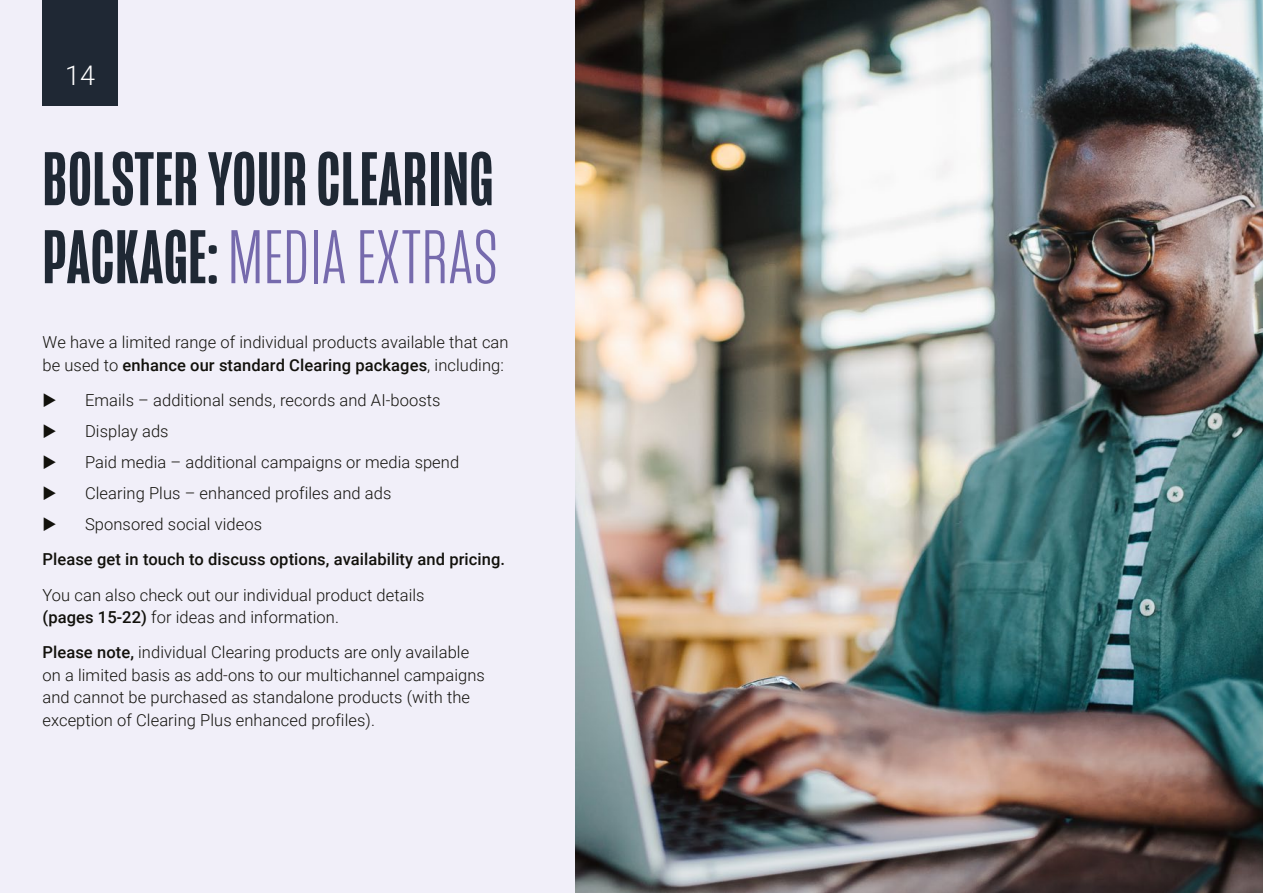
<style>
.page{position:relative;width:1263px;height:893px;background:#fff}
.page>*{position:absolute;margin:0;border:0;box-sizing:border-box;transform-origin:0 0}
.Page_Title__H2{font:500 78px/78px "Mongoose";letter-spacing:.01em;color:#1f2834}
.t1{font:300 27px "Roboto";color:#fff}
.Body_Text__P{font:300 16.5px/22.5px "Roboto";letter-spacing:.005em;color:#12110c}
.Bullets__P{font:300 16.5px "Roboto";letter-spacing:.005em;color:#12110c}
.Body_Text__P-2{font:500 16.5px "Roboto";letter-spacing:.005em;color:#12110c}
.s1{font-weight:300;color:#766aad}
.s2{font-weight:500}
</style>
<div class="page">
<div style="left:0;top:0;width:706px;height:893px;background:#f1eff9"></div>
<img style="left:575px;top:0;width:688px;height:893px">
<div style="left:43px;top:0;width:75px;height:105px;background:#1f2834"></div>
<h2 class="t1" style="left:65px;top:57px;width:32px">14</h2>
<h2 class="Page_Title__H2" style="left:43px;top:141px;width:457px">BOLSTER YOUR CLEARING<br>PACKAGE:<span class="s1">MEDIA EXTRAS</span></h2>
<p class="Body_Text__P" style="left:43px;top:330px;width:468px">We have a limited range of individual products available that can be used to <span class="s2">enhance our standard Clearing packages</span>, including:</p>
<p class="Bullets__P" style="left:85px;top:389px;width:357px">Emails – additional sends, records and AI-boosts</p>
<p class="Bullets__P" style="left:85px;top:420px;width:85px">Display ads</p>
<p class="Bullets__P" style="left:85px;top:451px;width:376px">Paid media – additional campaigns or media spend</p>
<p class="Bullets__P" style="left:85px;top:482px;width:308px">Clearing Plus – enhanced profiles and ads</p>
<p class="Bullets__P" style="left:85px;top:513px;width:179px">Sponsored social videos</p>
<p class="Body_Text__P-2" style="left:43px;top:548px;width:464px">Please get in touch to discuss options, availability and pricing.</p>
<p class="Body_Text__P" style="left:43px;top:583px;width:384px">You can also check out our individual product details <span class="s2">(pages 15-22)</span> for ideas and information.</p>
<p class="Body_Text__P" style="left:43px;top:641px;width:444px"><span class="s2">Please note,</span> individual Clearing products are only available on a limited basis as add-ons to our multichannel campaigns and cannot be purchased as standalone products (with the exception of Clearing Plus enhanced profiles).</p>
</div>
